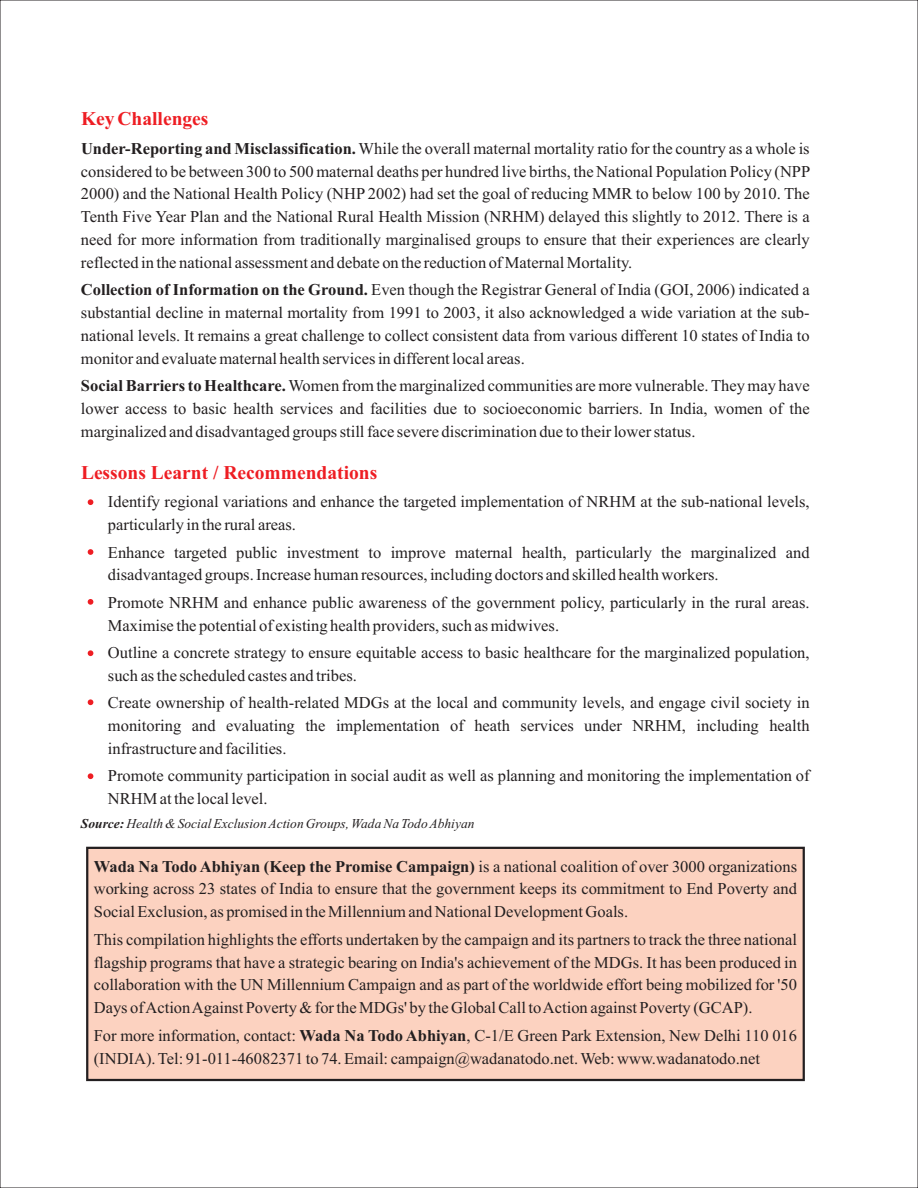
<style>
.page{position:relative;width:918px;height:1188px;background:#fff}
.page>*{position:absolute;margin:0;border:0;box-sizing:border-box;transform-origin:0 0}
.t1{font:700 19.5px "Times New Roman";color:#ee1d23}
.t2{font:16.5px/22.8px "Times New Roman";color:#231f20;text-align:justify}
.t3{font:italic 13.5px "Times New Roman";color:#231f20}
.s1{font-weight:700}
</style>
<div class="page">
<div style="left:86px;top:846px;width:719px;height:236px;background:#fcd2c0"></div>
<svg style="left:88px;top:499px;width:5px;height:6px"></svg>
<svg style="left:88px;top:549px;width:5px;height:6px"></svg>
<svg style="left:88px;top:599px;width:5px;height:6px"></svg>
<svg style="left:88px;top:650px;width:5px;height:6px"></svg>
<svg style="left:88px;top:699px;width:5px;height:6px"></svg>
<svg style="left:88px;top:773px;width:5px;height:6px"></svg>
<p class="t1" style="left:81px;top:112px;width:129px">Key Challenges</p>
<p class="t2" style="left:81px;top:138px;width:731px"><span class="s1">Under-Reporting and Misclassification.</span>While the overall maternal mortality ratio for the country as a whole is considered to be between 300 to 500 maternal deaths per hundred live births, the National Population Policy (NPP 2000) and the National Health Policy (NHP 2002) had set the goal of reducing MMR to below 100 by 2010. The Tenth Five Year Plan and the National Rural Health Mission (NRHM) delayed this slightly to 2012. There is a need for more information from traditionally marginalised groups to ensure that their experiences are clearly reflected in the national assessment and debate on the reduction of Maternal Mortality.</p>
<p class="t2" style="left:81px;top:280px;width:730px"><span class="s1">Collection of Information on the Ground.</span> Even though the Registrar General of India (GOI, 2006) indicated a substantial decline in maternal mortality from 1991 to 2003, it also acknowledged a wide variation at the sub&shy;national levels. It remains a great challenge to collect consistent data from various different 10 states of India to monitor and evaluate maternal health services in different local areas.</p>
<p class="t2" style="left:81px;top:376px;width:730px"><span class="s1">Social Barriers to Healthcare.</span>Women from the marginalized communities are more vulnerable. They may have lower access to basic health services and facilities due to socioeconomic barriers. In India, women of the marginalized and disadvantaged groups still face severe discrimination due to their lower status.</p>
<p class="t1" style="left:81px;top:466px;width:298px">Lessons Learnt / Recommendations</p>
<p class="t2" style="left:108px;top:492px;width:703px">Identify regional variations and enhance the targeted implementation of NRHM at the sub-national levels, particularly in the rural areas.</p>
<p class="t2" style="left:108px;top:542px;width:703px">Enhance targeted public investment to improve maternal health, particularly the marginalized and disadvantaged groups. Increase human resources, including doctors and skilled health workers.</p>
<p class="t2" style="left:108px;top:592px;width:703px">Promote NRHM and enhance public awareness of the government policy, particularly in the rural areas.<br>Maximise the potential of existing health providers, such as midwives.</p>
<p class="t2" style="left:108px;top:643px;width:703px">Outline a concrete strategy to ensure equitable access to basic healthcare for the marginalized population, such as the scheduled castes and tribes.</p>
<p class="t2" style="left:108px;top:693px;width:703px">Create ownership of health-related MDGs at the local and community levels, and engage civil society in monitoring and evaluating the implementation of heath services under NRHM, including health infrastructure and facilities.</p>
<p class="t2" style="left:108px;top:766px;width:703px">Promote community participation in social audit as well as planning and monitoring the implementation of<br>NRHM at the local level.</p>
<p class="t3" style="left:81px;top:818px;width:395px"><span class="s1">Source:</span> Health &amp; Social Exclusion Action Groups, Wada Na Todo Abhiyan</p>
<p class="t2" style="left:94px;top:856px;width:705px"><span class="s1">Wada Na Todo Abhiyan (Keep the Promise Campaign)</span> is a national coalition of over 3000 organizations working across 23 states of India to ensure that the government keeps its commitment to End Poverty and Social Exclusion, as promised in the Millennium and National Development Goals.</p>
<p class="t2" style="left:94px;top:929px;width:705px">This compilation highlights the efforts undertaken by the campaign and its partners to track the three national flagship programs that have a strategic bearing on India's achievement of the MDGs. It has been produced in collaboration with the UN Millennium Campaign and as part of the worldwide effort being mobilized for '50<br>Days of Action Against Poverty &amp; for the MDGs' by the Global Call to Action against Poverty (GCAP).</p>
<p class="t2" style="left:94px;top:1025px;width:705px">For more information, contact: <span class="s1">Wada Na Todo Abhiyan</span>, C-1/E Green Park Extension, New Delhi 110 016 (INDIA). Tel: 91-011-46082371 to 74. Email: campaign@wadanatodo.net. Web: www.wadanatodo.net</p>
</div>
